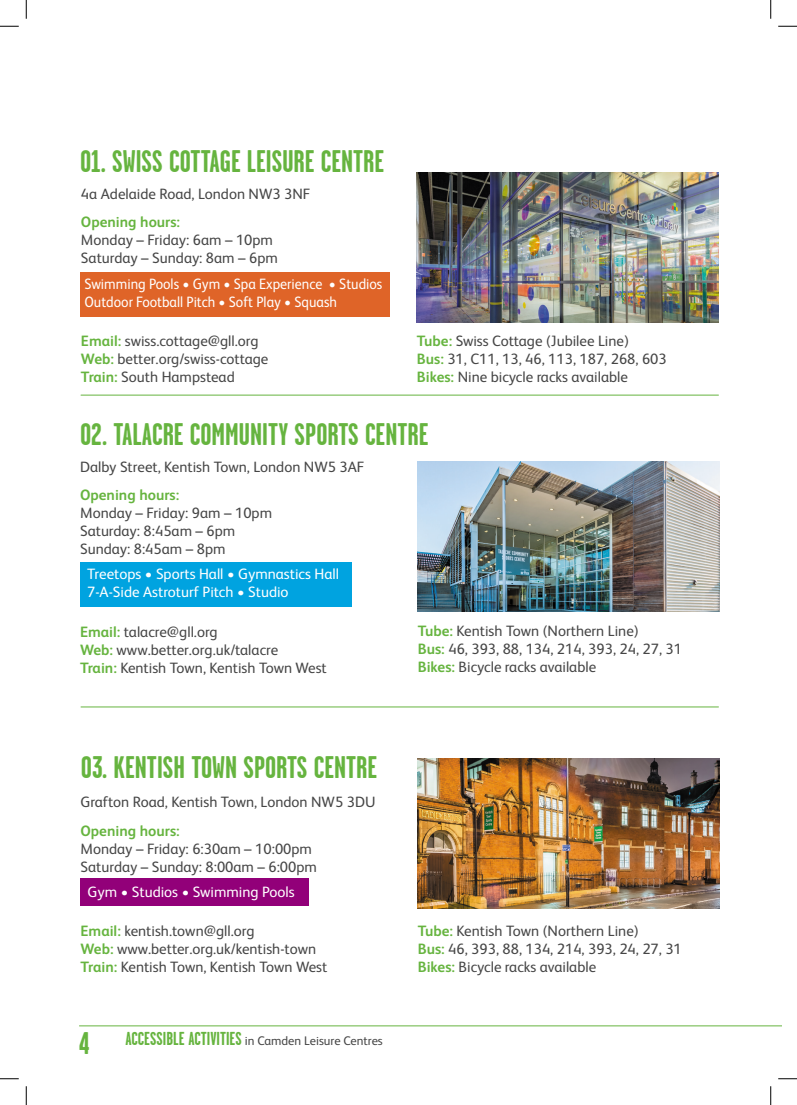
<style>
.page{position:relative;width:797px;height:1105px;background:#fff}
.page>*{position:absolute;margin:0;border:0;box-sizing:border-box;transform-origin:0 0}
.t1{font:700 31.25px "Garage Gothic";color:#66b43f}
.Body_Bullet{font:15px "FS Albert";color:#464646}
.Body_Bullet-2{font:15px/18px "FS Albert";color:#fff}
.Body_Bullet-3{font:15px/18px "FS Albert";color:#fff;scale:.93 1}
.Body_Bullet-4{font:700 15px "FS Albert";color:#66b43f}
.t2{font:12.5px "FS Albert";color:#464646}
.s1{font-weight:700;color:#66b43f}
.s2{font-family:"Garage Gothic";font-weight:700;font-size:31.25px;color:#66b43f}
.s3{font-family:"Garage Gothic";font-weight:700;font-size:18.75px;color:#66b43f}
</style>
<div class="page">
<hr style="left:79px;top:1025px;width:702px;height:1px;background:#66b43f">
<div style="left:80px;top:562px;width:272px;height:45px;background:#00a3e0"></div>
<div style="left:80px;top:272px;width:309px;height:45px;background:#df6428"></div>
<div style="left:80px;top:879px;width:229px;height:27px;background:#920079"></div>
<hr style="left:81px;top:395px;width:637px;height:1px;background:#66b43f">
<hr style="left:81px;top:707px;width:637px;height:1px;background:#66b43f">
<img style="left:417px;top:172px;width:301px;height:150px">
<img style="left:417px;top:461px;width:302px;height:150px">
<img style="left:418px;top:758px;width:301px;height:150px">
<svg style="left:0;top:25px;width:19px;height:2px"></svg>
<svg style="left:778px;top:25px;width:19px;height:2px"></svg>
<svg style="left:0;top:1078px;width:19px;height:1px"></svg>
<svg style="left:778px;top:1078px;width:19px;height:1px"></svg>
<svg style="left:25px;top:0;width:2px;height:19px"></svg>
<svg style="left:25px;top:1086px;width:2px;height:19px"></svg>
<svg style="left:770px;top:0;width:1px;height:19px"></svg>
<svg style="left:770px;top:1086px;width:1px;height:19px"></svg>
<p class="t1" style="left:80px;top:142px;width:305px">01. SWISS COTTAGE LEISURE CENTRE</p>
<p class="Body_Bullet" style="left:81px;top:184px;width:231px">4a Adelaide Road, London NW3 3NF</p>
<p class="Body_Bullet-4" style="left:81px;top:212px;width:101px">Opening hours:</p>
<p class="Body_Bullet" style="left:81px;top:230px;width:193px">Monday – Friday: 6am – 10pm</p>
<p class="Body_Bullet" style="left:81px;top:248px;width:198px">Saturday – Sunday: 8am – 6pm</p>
<p class="Body_Bullet-3" style="left:84px;top:274px;width:322px">Swimming Pools • Gym • Spa Experience • Studios<br>Outdoor Football Pitch • Soft Play • Squash</p>
<p class="Body_Bullet" style="left:81px;top:331px;width:179px"><span class="s1">Email:</span> swiss.cottage@gll.org</p>
<p class="Body_Bullet" style="left:81px;top:349px;width:189px"><span class="s1">Web:</span> better.org/swiss-cottage</p>
<p class="Body_Bullet" style="left:81px;top:367px;width:155px"><span class="s1">Train:</span> South Hampstead</p>
<p class="Body_Bullet" style="left:417px;top:331px;width:213px"><span class="s1">Tube:</span> Swiss Cottage (Jubilee Line)</p>
<p class="Body_Bullet" style="left:417px;top:349px;width:251px"><span class="s1">Bus:</span> 31, C11, 13, 46, 113, 187, 268, 603</p>
<p class="Body_Bullet" style="left:417px;top:367px;width:212px"><span class="s1">Bikes:</span> Nine bicycle racks available</p>
<p class="t1" style="left:80px;top:415px;width:350px">02. TALACRE COMMUNITY SPORTS CENTRE</p>
<p class="Body_Bullet" style="left:80px;top:456px;width:286px">Dalby Street, Kentish Town, London NW5 3AF</p>
<p class="Body_Bullet-4" style="left:80px;top:485px;width:101px">Opening hours:</p>
<p class="Body_Bullet" style="left:80px;top:503px;width:193px">Monday – Friday: 9am – 10pm</p>
<p class="Body_Bullet" style="left:80px;top:521px;width:157px">Saturday: 8:45am – 6pm</p>
<p class="Body_Bullet" style="left:80px;top:539px;width:147px">Sunday: 8:45am – 8pm</p>
<p class="Body_Bullet-2" style="left:87px;top:564px;width:253px">Treetops • Sports Hall • Gymnastics Hall<br>7-A-Side Astroturf Pitch • Studio</p>
<p class="Body_Bullet" style="left:80px;top:621px;width:139px"><span class="s1">Email:</span> talacre@gll.org</p>
<p class="Body_Bullet" style="left:80px;top:639px;width:200px"><span class="s1">Web:</span> www.better.org.uk/talacre</p>
<p class="Body_Bullet" style="left:80px;top:657px;width:248px"><span class="s1">Train:</span> Kentish Town, Kentish Town West</p>
<p class="Body_Bullet" style="left:418px;top:621px;width:222px"><span class="s1">Tube:</span> Kentish Town (Northern Line)</p>
<p class="Body_Bullet" style="left:418px;top:639px;width:266px"><span class="s1">Bus:</span> 46, 393, 88, 134, 214, 393, 24, 27, 31</p>
<p class="Body_Bullet" style="left:418px;top:657px;width:180px"><span class="s1">Bikes:</span> Bicycle racks available</p>
<p class="t1" style="left:81px;top:748px;width:298px">03. KENTISH TOWN SPORTS CENTRE</p>
<p class="Body_Bullet" style="left:80px;top:792px;width:296px">Grafton Road, Kentish Town, London NW5 3DU</p>
<p class="Body_Bullet-4" style="left:80px;top:820px;width:101px">Opening hours:</p>
<p class="Body_Bullet" style="left:80px;top:838px;width:233px">Monday – Friday: 6:30am – 10:00pm</p>
<p class="Body_Bullet" style="left:80px;top:856px;width:238px">Saturday – Sunday: 8:00am – 6:00pm</p>
<p class="Body_Bullet-2" style="left:88px;top:882px;width:208px">Gym • Studios • Swimming Pools</p>
<p class="Body_Bullet" style="left:80px;top:921px;width:175px"><span class="s1">Email:</span> kentish.town@gll.org</p>
<p class="Body_Bullet" style="left:80px;top:939px;width:237px"><span class="s1">Web:</span> www.better.org.uk/kentish-town</p>
<p class="Body_Bullet" style="left:80px;top:957px;width:248px"><span class="s1">Train:</span> Kentish Town, Kentish Town West</p>
<p class="t2" style="left:79px;top:1032px;width:305px"><span class="s2">4</span> <span class="s3">ACCESSIBLE ACTIVITIES</span> in Camden Leisure Centres</p>
<p class="Body_Bullet" style="left:418px;top:921px;width:222px"><span class="s1">Tube:</span> Kentish Town (Northern Line)</p>
<p class="Body_Bullet" style="left:418px;top:939px;width:265px"><span class="s1">Bus:</span> 46, 393, 88, 134, 214, 393, 24, 27, 31</p>
<p class="Body_Bullet" style="left:418px;top:957px;width:180px"><span class="s1">Bikes:</span> Bicycle racks available</p>
</div>
